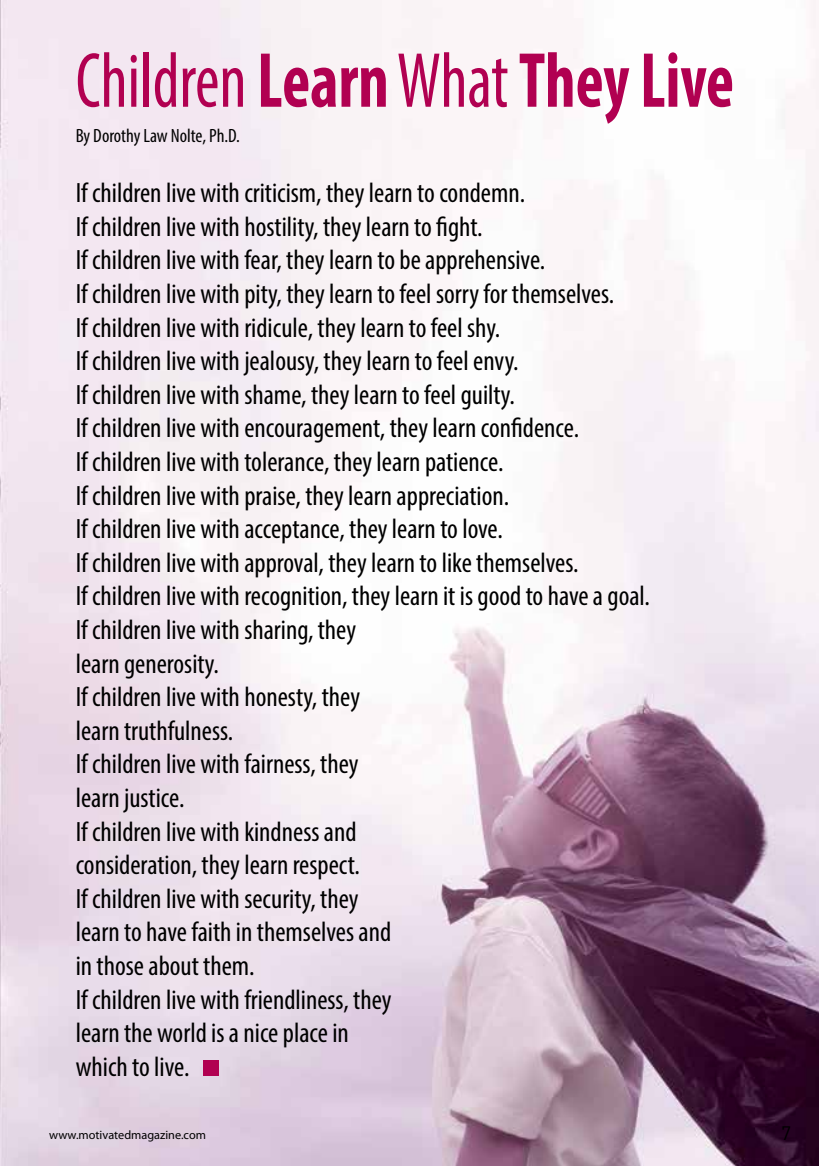
<style>
.page{position:relative;width:819px;height:1166px;background:#fff}
.page>*{position:absolute;margin:0;border:0;box-sizing:border-box;transform-origin:0 0}
.t1{font:700 condensed 78.75px "Myriad Pro";letter-spacing:-.005em;color:#b10051;scale:.85 1}
.t2{font:condensed 28px/33.6px "Myriad Pro";color:#000}
.t3{font:condensed 19.25px "Myriad Pro";color:#000}
.t4{font:19.25px "DIN Pro";color:#000}
.t5{font:12.25px "Myriad Pro";color:#000}
.s1{font-weight:400}
</style>
<div class="page">
<img style="left:0;top:0;width:819px;height:1166px">
<div style="left:203px;top:1060px;width:16px;height:15px;background:#b10051"></div>
<h1 class="t1" style="left:76px;top:31px;width:776px"><span class="s1">Children</span> Learn <span class="s1">What</span> They Live</h1>
<p class="t3" style="left:76px;top:124px;width:166px">By Dorothy Law Nolte, Ph.D.</p>
<p class="t2" style="left:76px;top:176px;width:576px">If children live with criticism, they learn to condemn.<br>If children live with hostility, they learn to fight.<br>If children live with fear, they learn to be apprehensive.<br>If children live with pity, they learn to feel sorry for themselves.<br>If children live with ridicule, they learn to feel shy.<br>If children live with jealousy, they learn to feel envy.<br>If children live with shame, they learn to feel guilty.<br>If children live with encouragement, they learn confidence.<br>If children live with tolerance, they learn patience.<br>If children live with praise, they learn appreciation.<br>If children live with acceptance, they learn to love.<br>If children live with approval, they learn to like themselves.<br>If children live with recognition, they learn it is good to have a goal.<br>If children live with sharing, they<br>learn generosity.<br>If children live with honesty, they<br>learn truthfulness.<br>If children live with fairness, they<br>learn justice.<br>If children live with kindness and<br>consideration, they learn respect.<br>If children live with security, they<br>learn to have faith in themselves and<br>in those about them.<br>If children live with friendliness, they<br>learn the world is a nice place in<br>which to live.</p>
<p class="t5" style="left:49px;top:1127px;width:158px">www.motivatedmagazine.com</p>
<p class="t4" style="left:781px;top:1120px;width:12px">7</p>
</div>
